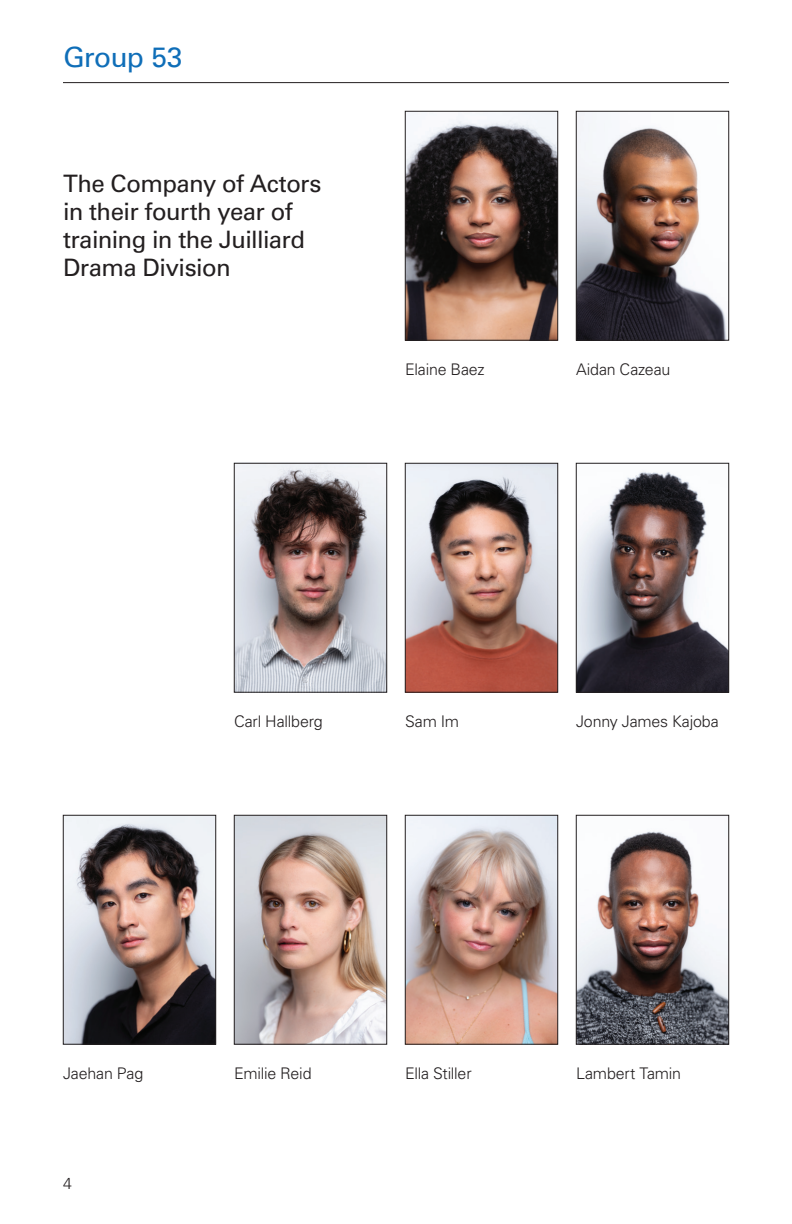
<style>
.page{position:relative;width:792px;height:1224px;background:#fff}
.page>*{position:absolute;margin:0;border:0;box-sizing:border-box;transform-origin:0 0}
.t1{font:28px "Univers LT Std";letter-spacing:-.025em;color:#0f6eb8}
.Artist_Name{font:24px/28px "Univers LT Std";letter-spacing:-.025em;color:#231f20}
.Body_Copy{font:300 16px "Univers LT Std";letter-spacing:-.01em;color:#231f20}
</style>
<div class="page">
<hr style="left:63px;top:82px;width:666px;height:1px;background:#231f20">
<img style="left:407px;top:113px;width:149px;height:226px">
<div style="left:405px;top:111px;width:153px;height:230px;border:1px solid #231f20"></div>
<img style="left:407px;top:465px;width:149px;height:226px">
<div style="left:405px;top:463px;width:153px;height:230px;border:1px solid #231f20"></div>
<img style="left:407px;top:817px;width:149px;height:226px">
<div style="left:405px;top:815px;width:153px;height:230px;border:1px solid #231f20"></div>
<img style="left:236px;top:817px;width:149px;height:226px">
<div style="left:234px;top:815px;width:153px;height:230px;border:1px solid #231f20"></div>
<img style="left:65px;top:817px;width:149px;height:226px">
<div style="left:63px;top:815px;width:153px;height:230px;border:1px solid #231f20"></div>
<img style="left:578px;top:113px;width:149px;height:226px">
<div style="left:576px;top:111px;width:153px;height:230px;border:1px solid #231f20"></div>
<img style="left:578px;top:471px;width:149px;height:220px">
<div style="left:576px;top:463px;width:153px;height:230px;border:1px solid #231f20"></div>
<img style="left:578px;top:831px;width:149px;height:212px">
<div style="left:576px;top:815px;width:153px;height:230px;border:1px solid #231f20"></div>
<img style="left:236px;top:465px;width:149px;height:226px">
<div style="left:234px;top:463px;width:153px;height:230px;border:1px solid #231f20"></div>
<p class="t1" style="left:63px;top:40px;width:121px">Group 53</p>
<p class="Artist_Name" style="left:63px;top:170px;width:260px">The Company of Actors in their fourth year of training in the Juilliard<br>Drama Division</p>
<p class="Body_Copy" style="left:405px;top:360px;width:81px">Elaine Baez</p>
<p class="Body_Copy" style="left:576px;top:360px;width:96px">Aidan Cazeau</p>
<p class="Body_Copy" style="left:234px;top:712px;width:90px">Carl Hallberg</p>
<p class="Body_Copy" style="left:405px;top:712px;width:56px">Sam Im</p>
<p class="Body_Copy" style="left:576px;top:712px;width:144px">Jonny James Kajoba</p>
<p class="Body_Copy" style="left:63px;top:1064px;width:82px">Jaehan Pag</p>
<p class="Body_Copy" style="left:234px;top:1064px;width:79px">Emilie Reid</p>
<p class="Body_Copy" style="left:405px;top:1064px;width:68px">Ella Stiller</p>
<p class="Body_Copy" style="left:576px;top:1064px;width:107px">Lambert Tamin</p>
<p class="Body_Copy" style="left:63px;top:1174px;width:10px">4</p>
</div>
